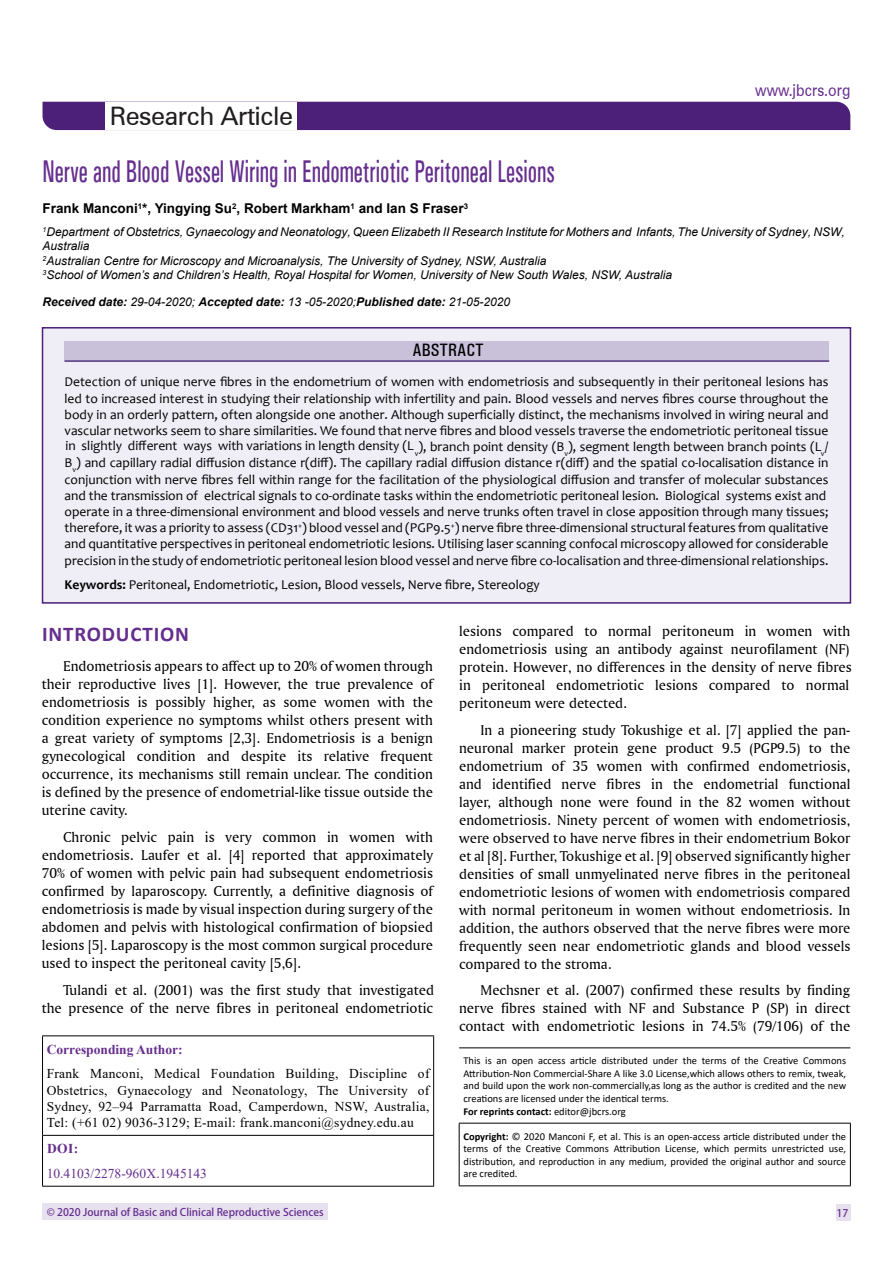
<style>
.page{position:relative;width:893px;height:1263px;background:#fff}
.page>*{position:absolute;margin:0;border:0;box-sizing:border-box;transform-origin:0 0}
.t1{font:500 condensed 31.5px "Univers";color:#652e8e;scale:.73 1}
.t2{font:25.5px "Zurich BT";letter-spacing:-.02em;color:#221e1f}
.t3{font:700 21px "Calibri";letter-spacing:.04em;color:#652e8e}
.t4{font:500 condensed 18px "Univers";color:#000}
.t5{font:16.5px "Zurich BT";color:#652e8e;scale:.86 1}
.t6{font:15px/18px "Amerigo BT Roman A";color:#000;text-align:justify}
.t7{font:13.5px/16.2px "Candara";color:#000}
.t8{font:13.5px/16.2px "Times New Roman";letter-spacing:.02em;color:#000;text-align:justify}
.t9{font:700 13.5px "Arial";color:#000}
.t10{font:13.5px "Times New Roman";color:#652e8e}
.t11{font:700 13.5px "Times New Roman";color:#652e8e}
.t12{font:italic 12px/14.4px "Arial";color:#000}
.t13{font:italic 700 12px "Arial";color:#000}
.t14{font:10.5px/12.6px "Calibri";color:#000}
.t15{font:700 10.5px "Adobe Fan Heiti Std";color:#652e8e}
.s1{font-weight:400}
.s2{font-weight:700}
</style>
<div class="page">
<div style="left:836px;top:1204px;width:14px;height:17px;background:#e7e1ef"></div>
<div style="left:43px;top:102px;width:807px;height:28px;background:#4c1f79"></div>
<div style="left:105px;top:102px;width:192px;height:28px;background:#fff"></div>
<div style="left:43px;top:1203px;width:285px;height:17px;background:#e7e1ef"></div>
<div style="left:43px;top:328px;width:807px;height:275px;background:#efedf5"></div>
<div style="left:65px;top:341px;width:764px;height:20px;background:#c9c0da"></div>
<hr style="left:65px;top:360px;width:764px;height:2px;background:#4c2b78">
<div style="left:42px;top:327px;width:809px;height:277px;border:2px solid #4c1f79"></div>
<hr style="left:42px;top:1035px;width:392px;height:1px;background:#000">
<hr style="left:42px;top:1036px;width:1px;height:99px;background:#000">
<hr style="left:433px;top:1036px;width:1px;height:99px;background:#000">
<hr style="left:42px;top:1135px;width:392px;height:1px;background:#000">
<hr style="left:42px;top:1136px;width:1px;height:50px;background:#000">
<hr style="left:433px;top:1136px;width:1px;height:50px;background:#000">
<hr style="left:42px;top:1186px;width:392px;height:1px;background:#000">
<hr style="left:459px;top:1123px;width:1px;height:62px;background:#000">
<hr style="left:850px;top:1123px;width:1px;height:62px;background:#000">
<hr style="left:459px;top:1185px;width:392px;height:1px;background:#000">
<hr style="left:459px;top:1047px;width:391px;height:1px;background:#000">
<hr style="left:459px;top:1123px;width:392px;height:1px;background:#000">
<h2 class="t2" style="left:110px;top:101px;width:185px">Research Article</h2>
<h1 class="t1" style="left:43px;top:153px;width:703px">Nerve and Blood Vessel Wiring in Endometriotic Peritoneal Lesions</h1>
<p class="t5" style="left:755px;top:80px;width:112px">www.jbcrs.org</p>
<p class="t9" style="left:43px;top:199px;width:427px">Frank Manconi<sup>1</sup>*, Yingying Su<sup>2</sup>, Robert Markham<sup>1</sup> and Ian S Fraser<sup>3</sup></p>
<p class="t12" style="left:43px;top:225px;width:804px"><sup>1</sup>Department of Obstetrics, Gynaecology and Neonatology, Queen Elizabeth II Research Institute for Mothers and Infants, The University of Sydney, NSW, Australia<br><sup>2</sup>Australian Centre for Microscopy and Microanalysis, The University of Sydney, NSW, Australia<br><sup>3</sup>School of Women’s and Children’s Health, Royal Hospital for Women, University of New South Wales, NSW, Australia</p>
<p class="t13" style="left:43px;top:294px;width:469px">Received date: <span class="s1">29-04-2020;</span> Accepted date: <span class="s1">13 -05-2020;</span> Published date: <span class="s1">21-05-2020</span></p>
<p class="t4" style="left:413px;top:340px;width:73px">ABSTRACT</p>
<p class="t7" style="left:64px;top:374px;width:766px">Detection of unique nerve fibres in the endometrium of women with endometriosis and subsequently in their peritoneal lesions has led to increased interest in studying their relationship with infertility and pain. Blood vessels and nerves fibres course throughout the body in an orderly pattern, often alongside one another. Although superficially distinct, the mechanisms involved in wiring neural and vascular networks seem to share similarities. We found that nerve fibres and blood vessels traverse the endometriotic peritoneal tissue in slightly different ways with variations in length density (L<sub>v</sub>), branch point density (B<sub>v</sub>), segment length between branch points (L<sub>v</sub>/ B<sub>v</sub>) and capillary radial diffusion distance r(diff). The capillary radial diffusion distance r(diff) and the spatial co-localisation distance in conjunction with nerve fibres fell within range for the facilitation of the physiological diffusion and transfer of molecular substances and the transmission of electrical signals to co-ordinate tasks within the endometriotic peritoneal lesion. Biological systems exist and operate in a three-dimensional environment and blood vessels and nerve trunks often travel in close apposition through many tissues; therefore, it was a priority to assess (CD31<sup>+</sup>) blood vessel and (PGP9.5<sup>+</sup>) nerve fibre three-dimensional structural features from qualitative and quantitative perspectives in peritoneal endometriotic lesions. Utilising laser scanning confocal microscopy allowed for considerable precision in the study of endometriotic peritoneal lesion blood vessel and nerve fibre co-localisation and three-dimensional relationships.</p>
<p class="t7" style="left:65px;top:577px;width:477px"><span class="s2">Keywords:</span> Peritoneal, Endometriotic, Lesion, Blood vessels, Nerve fibre, Stereology</p>
<h3 class="t3" style="left:42px;top:619px;width:148px">INTRODUCTION</h3>
<p class="t6" style="left:42px;top:657px;width:393px;text-indent:21px">Endometriosis appears to affect up to 20% of women through their reproductive lives [1]. However, the true prevalence of endometriosis is possibly higher, as some women with the condition experience no symptoms whilst others present with a great variety of symptoms [2,3]. Endometriosis is a benign gynecological condition and despite its relative frequent occurrence, its mechanisms still remain unclear. The condition is defined by the presence of endometrial-like tissue outside the uterine cavity.</p>
<p class="t6" style="left:42px;top:828px;width:393px;text-indent:21px">Chronic pelvic pain is very common in women with endometriosis. Laufer et al. [4] reported that approximately 70% of women with pelvic pain had subsequent endometriosis confirmed by laparoscopy. Currently, a definitive diagnosis of endometriosis is made by visual inspection during surgery of the abdomen and pelvis with histological confirmation of biopsied lesions [5]. Laparoscopy is the most common surgical procedure used to inspect the peritoneal cavity [5,6].</p>
<p class="t6" style="left:42px;top:980px;width:394px;text-align:right">Tulandi et al. (2001) was the first study that investigated the presence of the nerve fibres in peritoneal endometriotic</p>
<p class="t11" style="left:47px;top:1039px;width:137px">Corresponding Author:</p>
<p class="t8" style="left:47px;top:1065px;width:384px">Frank Manconi, Medical Foundation Building, Discipline of Obstetrics, Gynaecology and Neonatology, The University of Sydney, 92–94 Parramatta Road, Camperdown, NSW, Australia, Tel: (+61 02) 9036-3129; E-mail: frank.manconi@sydney.edu.au</p>
<p class="t11" style="left:47px;top:1139px;width:33px">DOI:</p>
<p class="t10" style="left:47px;top:1164px;width:162px">10.4103/2278-960X.1945143</p>
<p class="t15" style="left:47px;top:1205px;width:278px">© 2020 Journal of Basic and Clinical Reproductive Sciences</p>
<p class="t6" style="left:459px;top:622px;width:394px;text-align:left">lesions compared to normal peritoneum in women with endometriosis using an antibody against neurofilament (NF) protein. However, no differences in the density of nerve fibres in peritoneal endometriotic lesions compared to normal peritoneum were detected.</p>
<p class="t6" style="left:459px;top:721px;width:393px;text-indent:21px">In a pioneering study Tokushige et al. [7] applied the pan&shy;neuronal marker protein gene product 9.5 (PGP9.5) to the endometrium of 35 women with confirmed endometriosis, and identified nerve fibres in the endometrial functional layer, although none were found in the 82 women without endometriosis. Ninety percent of women with endometriosis, were observed to have nerve fibres in their endometrium Bokor et al [8]. Further, Tokushige et al. [9] observed significantly higher densities of small unmyelinated nerve fibres in the peritoneal endometriotic lesions of women with endometriosis compared with normal peritoneum in women without endometriosis. In addition, the authors observed that the nerve fibres were more frequently seen near endometriotic glands and blood vessels compared to the stroma.</p>
<p class="t6" style="left:459px;top:981px;width:393px;text-indent:21px">Mechsner et al. (2007) confirmed these results by finding nerve fibres stained with NF and Substance P (SP) in direct contact with endometriotic lesions in 74.5% (79/106) of the</p>
<p class="t14" style="left:463px;top:1054px;width:384px">This is an open access article distributed under the terms of the Creative Commons Attribution-Non Commercial-Share A like 3.0 License,which allows others to remix, tweak, and build upon the work non-commercially,as long as the author is credited and the new creations are licensed under the identical terms.<br><span class="s2">For reprints contact:</span> editor@jbcrs.org</p>
<p class="t14" style="left:463px;top:1129px;width:384px;text-align:justify"><span class="s2">Copyright:</span> © 2020 Manconi F, et al. This is an open-access article distributed under the terms of the Creative Commons Attribution License, which permits unrestricted use, distribution, and reproduction in any medium, provided the original author and source are credited.</p>
<p class="t15" style="left:836px;top:1206px;width:13px">17</p>
</div>
